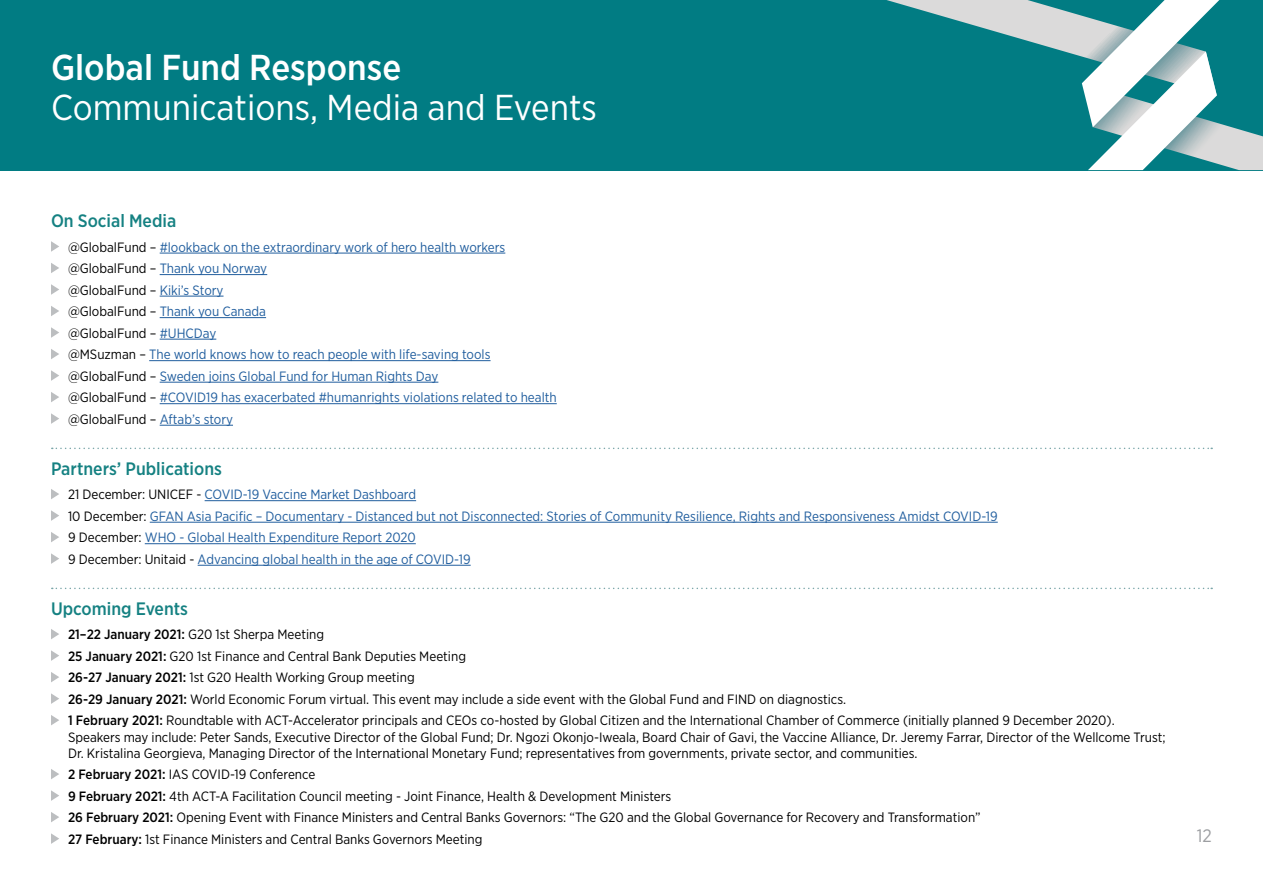
<style>
.page{position:relative;width:1263px;height:893px;background:#fff}
.page>*{position:absolute;margin:0;border:0;box-sizing:border-box;transform-origin:0 0}
.t1{font:36px "Gotham Narrow";color:#fff}
.t2{font:500 36px "Gotham Narrow";color:#fff}
.t3{font:500 18px "Gotham Narrow";color:#158182}
.t4{font:18px "Gotham Narrow";color:#9d9fa2}
.t5{font:13.5px/21.5px "Gotham Narrow";color:#000}
.t6{font:13.5px/21.5px "Gotham Narrow";color:#215e9e}
.s1{color:#000}
.s2{font-weight:500}
</style>
<div class="page">
<div style="left:0;top:0;width:1263px;height:170px;background:#017c83"></div>
<svg style="left:887px;top:0;width:376px;height:170px"></svg>
<hr style="left:160px;top:253px;width:345px;height:1px;background:#215e9e">
<hr style="left:160px;top:274px;width:107px;height:1px;background:#215e9e">
<hr style="left:160px;top:296px;width:63px;height:1px;background:#215e9e">
<hr style="left:160px;top:317px;width:106px;height:1px;background:#215e9e">
<hr style="left:160px;top:339px;width:56px;height:1px;background:#215e9e">
<hr style="left:149px;top:360px;width:341px;height:1px;background:#215e9e">
<hr style="left:160px;top:382px;width:278px;height:1px;background:#215e9e">
<hr style="left:160px;top:403px;width:397px;height:1px;background:#215e9e">
<hr style="left:160px;top:425px;width:73px;height:1px;background:#215e9e">
<svg style="left:52px;top:448px;width:1160px;height:1px"></svg>
<hr style="left:205px;top:500px;width:211px;height:1px;background:#215e9e">
<hr style="left:150px;top:522px;width:848px;height:1px;background:#215e9e">
<hr style="left:145px;top:543px;width:271px;height:1px;background:#215e9e">
<hr style="left:198px;top:565px;width:273px;height:1px;background:#215e9e">
<svg style="left:52px;top:588px;width:1160px;height:1px"></svg>
<svg style="left:51px;top:241px;width:8px;height:11px"></svg>
<svg style="left:51px;top:263px;width:8px;height:10px"></svg>
<svg style="left:51px;top:284px;width:8px;height:11px"></svg>
<svg style="left:51px;top:306px;width:8px;height:10px"></svg>
<svg style="left:51px;top:327px;width:8px;height:11px"></svg>
<svg style="left:51px;top:349px;width:8px;height:10px"></svg>
<svg style="left:51px;top:370px;width:8px;height:11px"></svg>
<svg style="left:51px;top:392px;width:8px;height:10px"></svg>
<svg style="left:51px;top:413px;width:8px;height:11px"></svg>
<svg style="left:51px;top:489px;width:8px;height:10px"></svg>
<svg style="left:51px;top:510px;width:8px;height:11px"></svg>
<svg style="left:51px;top:532px;width:8px;height:10px"></svg>
<svg style="left:51px;top:553px;width:8px;height:11px"></svg>
<svg style="left:51px;top:629px;width:8px;height:10px"></svg>
<svg style="left:51px;top:650px;width:8px;height:11px"></svg>
<svg style="left:51px;top:672px;width:8px;height:10px"></svg>
<svg style="left:51px;top:693px;width:8px;height:11px"></svg>
<svg style="left:51px;top:715px;width:8px;height:10px"></svg>
<svg style="left:51px;top:769px;width:8px;height:10px"></svg>
<svg style="left:51px;top:790px;width:8px;height:11px"></svg>
<svg style="left:51px;top:812px;width:8px;height:10px"></svg>
<svg style="left:51px;top:833px;width:8px;height:11px"></svg>
<h1 class="t2" style="left:51px;top:44px;width:352px">Global Fund Response</h1>
<h1 class="t1" style="left:51px;top:85px;width:547px">Communications, Media and Events</h1>
<h2 class="t3" style="left:51px;top:209px;width:127px">On Social Media</h2>
<p class="t6" style="left:68px;top:236px;width:490px"><span class="s1">@GlobalFund –</span> #lookback on the extraordinary work of hero health workers <span class="s1">@GlobalFund –</span> Thank you Norway<br><span class="s1">@GlobalFund –</span> Kiki’s Story<br><span class="s1">@GlobalFund –</span> Thank you Canada<br><span class="s1">@GlobalFund –</span> #UHCDay<br><span class="s1">@MSuzman –</span> The world knows how to reach people with life-saving tools <span class="s1">@GlobalFund –</span> Sweden joins Global Fund for Human Rights Day<br><span class="s1">@GlobalFund –</span> #COVID19 has exacerbated #humanrights violations related to health <span class="s1">@GlobalFund –</span> Aftab’s story</p>
<h2 class="t3" style="left:51px;top:457px;width:172px">Partners’ Publications</h2>
<p class="t6" style="left:68px;top:484px;width:931px"><span class="s1">21 December: UNICEF -</span> COVID-19 Vaccine Market Dashboard<br><span class="s1">10 December:</span> GFAN Asia Pacific – Documentary - Distanced but not Disconnected: Stories of Community Resilience, Rights and Responsiveness Amidst COVID-19<br><span class="s1">9 December:</span> WHO - Global Health Expenditure Report 2020<br><span class="s1">9 December: Unitaid -</span> Advancing global health in the age of COVID-19</p>
<h2 class="t3" style="left:51px;top:597px;width:139px">Upcoming Events</h2>
<p class="t5" style="left:68px;top:624px;width:1048px"><span class="s2">21–22 January 2021:</span> G20 1st Sherpa Meeting<br><span class="s2">25 January 2021:</span> G20 1st Finance and Central Bank Deputies Meeting<br><span class="s2">26-27 January 2021:</span> 1st G20 Health Working Group meeting<br><span class="s2">26-29 January 2021:</span> World Economic Forum virtual. This event may include a side event with the Global Fund and FIND on diagnostics.<br><span class="s2">1 February 2021:</span> Roundtable with ACT-Accelerator principals and CEOs co-hosted by Global Citizen and the International Chamber of Commerce (initially planned 9 December 2020).</p>
<p class="t5" style="left:68px;top:728px;width:1099px;line-height:16.2px">Speakers may include: Peter Sands, Executive Director of the Global Fund; Dr. Ngozi Okonjo-Iweala, Board Chair of Gavi, the Vaccine Alliance, Dr. Jeremy Farrar, Director of the Wellcome Trust;<br>Dr. Kristalina Georgieva, Managing Director of the International Monetary Fund; representatives from governments, private sector, and communities.</p>
<p class="t5" style="left:68px;top:764px;width:914px"><span class="s2">2 February 2021:</span> IAS COVID-19 Conference<br><span class="s2">9 February 2021:</span> 4th ACT-A Facilitation Council meeting - Joint Finance, Health &amp; Development Ministers<br><span class="s2">26 February 2021:</span> Opening Event with Finance Ministers and Central Banks Governors: “The G20 and the Global Governance for Recovery and Transformation” <span class="s2">27 February:</span> 1st Finance Ministers and Central Banks Governors Meeting</p>
<h2 class="t4" style="left:1197px;top:824px;width:17px">12</h2>
</div>
